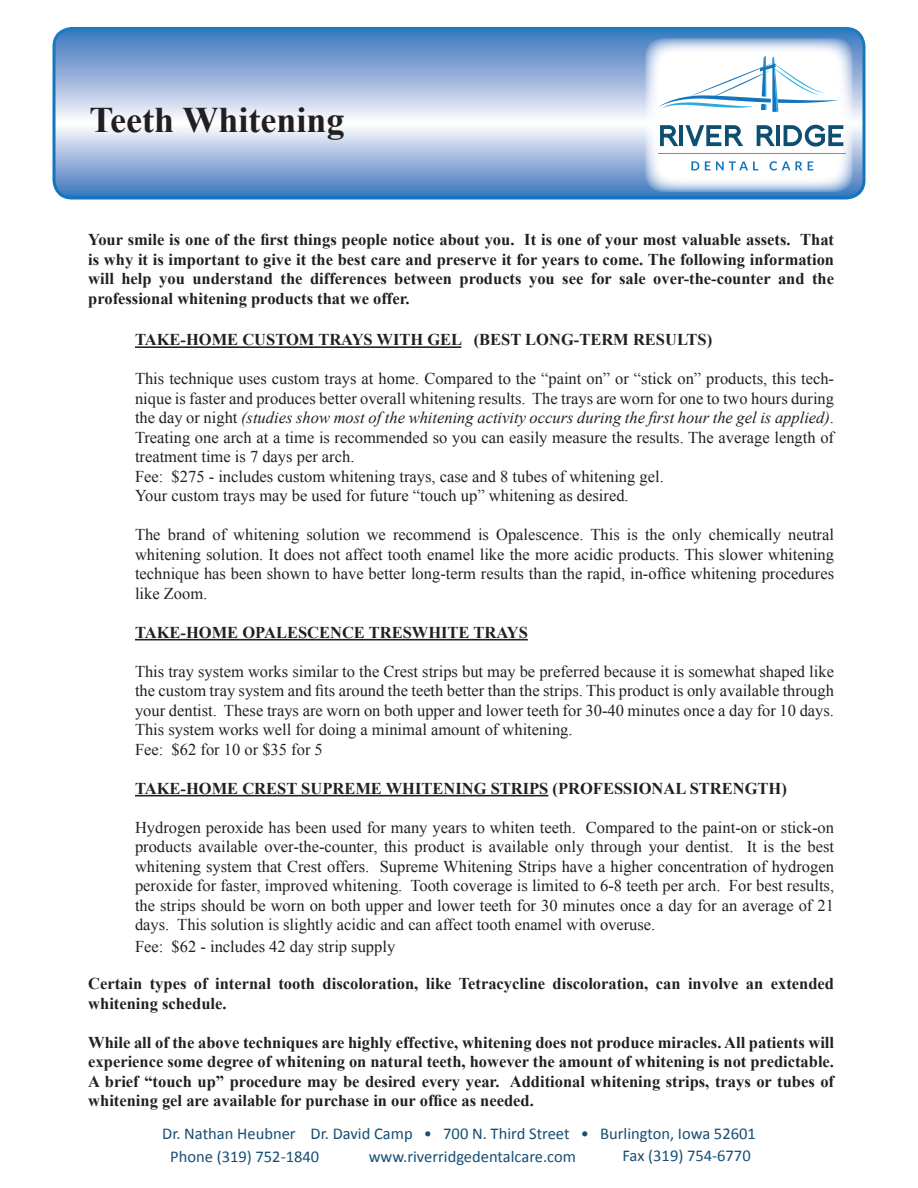
<style>
.page{position:relative;width:918px;height:1188px;background:#fff}
.page>*{position:absolute;margin:0;border:0;box-sizing:border-box;transform-origin:0 0}
.t1{font:700 36px "Times New Roman";color:#231f20}
.t2{font:16.5px/19.5px "Times New Roman";color:#231f20;text-align:justify}
.t3{font:700 16.5px/19.6px "Times New Roman";color:#231f20}
.t4{font:16.5px "Calibri";color:#174e74}
.s1{font-style:italic}
</style>
<div class="page">
<svg style="left:54px;top:28px;width:810px;height:170px;background:#9ab6dc"></svg>
<div style="left:52px;top:27px;width:814px;height:173px;border:3px solid #1375bc;border-radius:18px"></div>
<svg style="left:645px;top:38px;width:208px;height:154px"></svg>
<svg style="left:658px;top:55px;width:181px;height:57px"></svg>
<hr style="left:658px;top:153px;width:188px;height:1px;background:#27abe2">
<svg style="left:691px;top:161px;width:8px;height:9px"></svg>
<svg style="left:705px;top:161px;width:5px;height:9px"></svg>
<svg style="left:716px;top:161px;width:42px;height:9px"></svg>
<svg style="left:769px;top:161px;width:33px;height:10px"></svg>
<svg style="left:808px;top:161px;width:5px;height:9px"></svg>
<svg style="left:660px;top:125px;width:18px;height:21px"></svg>
<hr style="left:680px;top:125px;width:3px;height:21px;background:#0f4e73">
<svg style="left:685px;top:125px;width:58px;height:21px"></svg>
<svg style="left:757px;top:125px;width:18px;height:21px"></svg>
<hr style="left:776px;top:125px;width:4px;height:21px;background:#0f4e73">
<svg style="left:784px;top:125px;width:59px;height:22px"></svg>
<hr style="left:135px;top:346px;width:326px;height:2px;background:#231f20">
<hr style="left:135px;top:639px;width:393px;height:1px;background:#231f20">
<hr style="left:135px;top:795px;width:413px;height:1px;background:#231f20">
<p class="t1" style="left:90px;top:95px;width:257px">Teeth Whitening</p>
<p class="t3" style="left:88px;top:230px;width:747px">Your smile is one of the first things people notice about you. It is one of your most valuable assets. That is why it is important to give it the best care and preserve it for years to come. The following information</p>
<p class="t3" style="left:88px;top:269px;width:747px">will help you understand the differences between products you see for sale over-the-counter and the</p>
<p class="t3" style="left:88px;top:289px;width:323px">professional whitening products that we offer.</p>
<p class="t3" style="left:135px;top:330px;width:579px">TAKE-HOME CUSTOM TRAYS WITH GEL (BEST LONG-TERM RESULTS)</p>
<p class="t2" style="left:135px;top:369px;width:701px">This technique uses custom trays at home. Compared to the “paint on” or “stick on” products, this tech&shy;nique is faster and produces better overall whitening results. The trays are worn for one to two hours during the day or night <span class="s1">(studies show most of the whitening activity occurs during the first hour the gel is applied)</span>.<br>Treating one arch at a time is recommended so you can easily measure the results. The average length of treatment time is 7 days per arch.</p>
<p class="t2" style="left:135px;top:466px;width:530px">Fee: $275 - includes custom whitening trays, case and 8 tubes of whitening gel.</p>
<p class="t2" style="left:135px;top:486px;width:495px">Your custom trays may be used for future “touch up” whitening as desired.</p>
<p class="t2" style="left:135px;top:525px;width:701px">The brand of whitening solution we recommend is Opalescence. This is the only chemically neutral</p>
<p class="t2" style="left:135px;top:544px;width:701px">whitening solution. It does not affect tooth enamel like the more acidic products. This slower whitening technique has been shown to have better long-term results than the rapid, in-office whitening procedures like Zoom.</p>
<p class="t3" style="left:135px;top:622px;width:394px">TAKE-HOME OPALESCENCE TRESWHITE TRAYS</p>
<p class="t2" style="left:135px;top:661px;width:701px">This tray system works similar to the Crest strips but may be preferred because it is somewhat shaped like the custom tray system and fits around the teeth better than the strips. This product is only available through your dentist. These trays are worn on both upper and lower teeth for 30-40 minutes once a day for 10 days.<br>This system works well for doing a minimal amount of whitening.</p>
<p class="t2" style="left:135px;top:739px;width:189px">Fee: $62 for 10 or $35 for 5</p>
<p class="t3" style="left:135px;top:778px;width:653px">TAKE-HOME CREST SUPREME WHITENING STRIPS (PROFESSIONAL STRENGTH)</p>
<p class="t2" style="left:135px;top:817px;width:701px">Hydrogen peroxide has been used for many years to whiten teeth. Compared to the paint-on or stick-on</p>
<p class="t2" style="left:135px;top:837px;width:701px">products available over-the-counter, this product is available only through your dentist. It is the best</p>
<p class="t2" style="left:135px;top:856px;width:701px">whitening system that Crest offers. Supreme Whitening Strips have a higher concentration of hydrogen peroxide for faster, improved whitening. Tooth coverage is limited to 6-8 teeth per arch. For best results, the strips should be worn on both upper and lower teeth for 30 minutes once a day for an average of 21 days. This solution is slightly acidic and can affect tooth enamel with overuse.</p>
<p class="t2" style="left:135px;top:936px;width:262px">Fee: $62 - includes 42 day strip supply</p>
<p class="t3" style="left:88px;top:973px;width:747px">Certain types of internal tooth discoloration, like Tetracycline discoloration, can involve an extended</p>
<p class="t3" style="left:88px;top:993px;width:140px">whitening schedule.</p>
<p class="t3" style="left:88px;top:1032px;width:747px;text-align:justify">While all of the above techniques are highly effective, whitening does not produce miracles. All patients will experience some degree of whitening on natural teeth, however the amount of whitening is not predictable.<br>A brief “touch up” procedure may be desired every year. Additional whitening strips, trays or tubes of whitening gel are available for purchase in our office as needed.</p>
<p class="t4" style="left:162px;top:1124px;width:595px">Dr. Nathan Heubner Dr. David Camp • 700 N. Third Street • Burlington, Iowa 52601</p>
<p class="t4" style="left:170px;top:1146px;width:150px">Phone (319) 752-1840</p>
<p class="t4" style="left:369px;top:1146px;width:209px">www.riverridgedentalcare.com</p>
<p class="t4" style="left:623px;top:1146px;width:130px">Fax (319) 754-6770</p>
</div>
